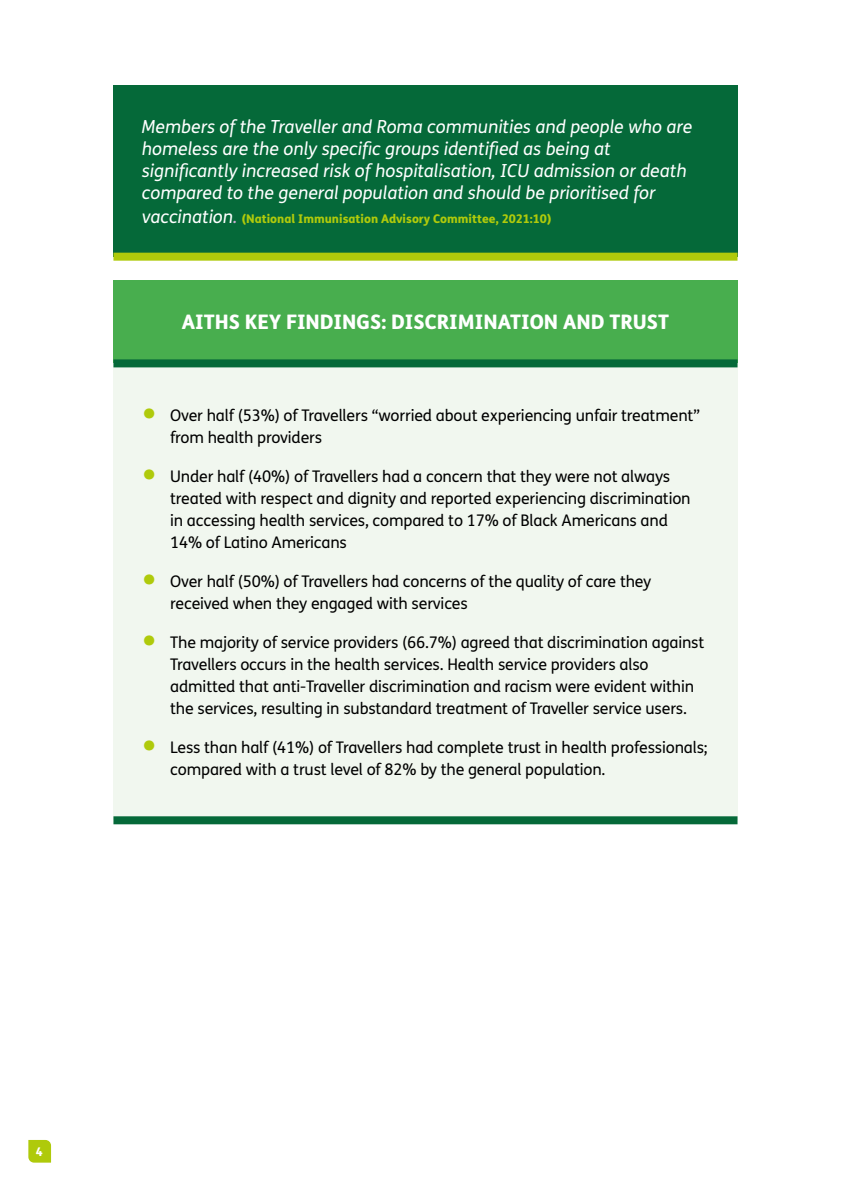
<style>
.page{position:relative;width:851px;height:1191px;background:#fff}
.page>*{position:absolute;margin:0;border:0;box-sizing:border-box;transform-origin:0 0}
.t1{font:800 20px "FS Me";color:#fff}
.t2{font:italic 18px/22px "FS Me";color:#fff}
.t3{font:16px/22px "FS Me";letter-spacing:-.01em;color:#000}
.t4{font:800 12px "FS Me";color:#afca0b}
.t5{font:800 12px "FS Me";color:#fff}
.s1{font-weight:400;font-style:italic;font-size:18px;color:#fff}
.s2{font-weight:400;font-style:italic;font-size:18px;color:#cdaed3}
.s3{font-weight:300;font-size:44px;color:#afca0b}
</style>
<div class="page">
<svg style="left:28px;top:1140px;width:23px;height:22px"></svg>
<div style="left:113px;top:85px;width:624px;height:172px;background:#056939"></div>
<div style="left:113px;top:253px;width:624px;height:8px;background:#afca0b"></div>
<div style="left:113px;top:280px;width:624px;height:83px;background:#48ae4e"></div>
<div style="left:113px;top:363px;width:624px;height:457px;background:#f1f7ef"></div>
<div style="left:113px;top:359px;width:624px;height:8px;background:#056939"></div>
<div style="left:113px;top:816px;width:624px;height:8px;background:#056939"></div>
<p class="t2" style="left:142px;top:115px;width:552px">Members of the Traveller and Roma communities and people who are homeless are the only specific groups identified as being at significantly increased risk of hospitalisation, ICU admission or death compared to the general population and should be prioritised for</p>
<p class="t4" style="left:142px;top:209px;width:411px"><span class="s1">vaccination</span><span class="s2">.</span> (National Immunisation Advisory Committee, 2021:10)</p>
<p class="t1" style="left:182px;top:306px;width:488px">AITHS KEY FINDINGS: DISCRIMINATION AND TRUST</p>
<p class="t3" style="left:170px;top:404px;width:531px;text-indent:-28px"><span class="s3">•</span> Over half (53%) of Travellers “worried about experiencing unfair treatment” from health providers</p>
<p class="t3" style="left:170px;top:465px;width:522px;text-indent:-28px"><span class="s3">•</span> Under half (40%) of Travellers had a concern that they were not always treated with respect and dignity and reported experiencing discrimination in accessing health services, compared to 17% of Black Americans and 14% of Latino Americans</p>
<p class="t3" style="left:170px;top:570px;width:482px;text-indent:-28px"><span class="s3">•</span> Over half (50%) of Travellers had concerns of the quality of care they received when they engaged with services</p>
<p class="t3" style="left:170px;top:631px;width:535px;text-indent:-28px"><span class="s3">•</span> The majority of service providers (66.7%) agreed that discrimination against Travellers occurs in the health services. Health service providers also admitted that anti-Traveller discrimination and racism were evident within the services, resulting in substandard treatment of Traveller service users.</p>
<p class="t3" style="left:170px;top:736px;width:539px;text-indent:-28px"><span class="s3">•</span> Less than half (41%) of Travellers had complete trust in health professionals; compared with a trust level of 82% by the general population.</p>
<p class="t5" style="left:36px;top:1142px;width:9px">4</p>
</div>
